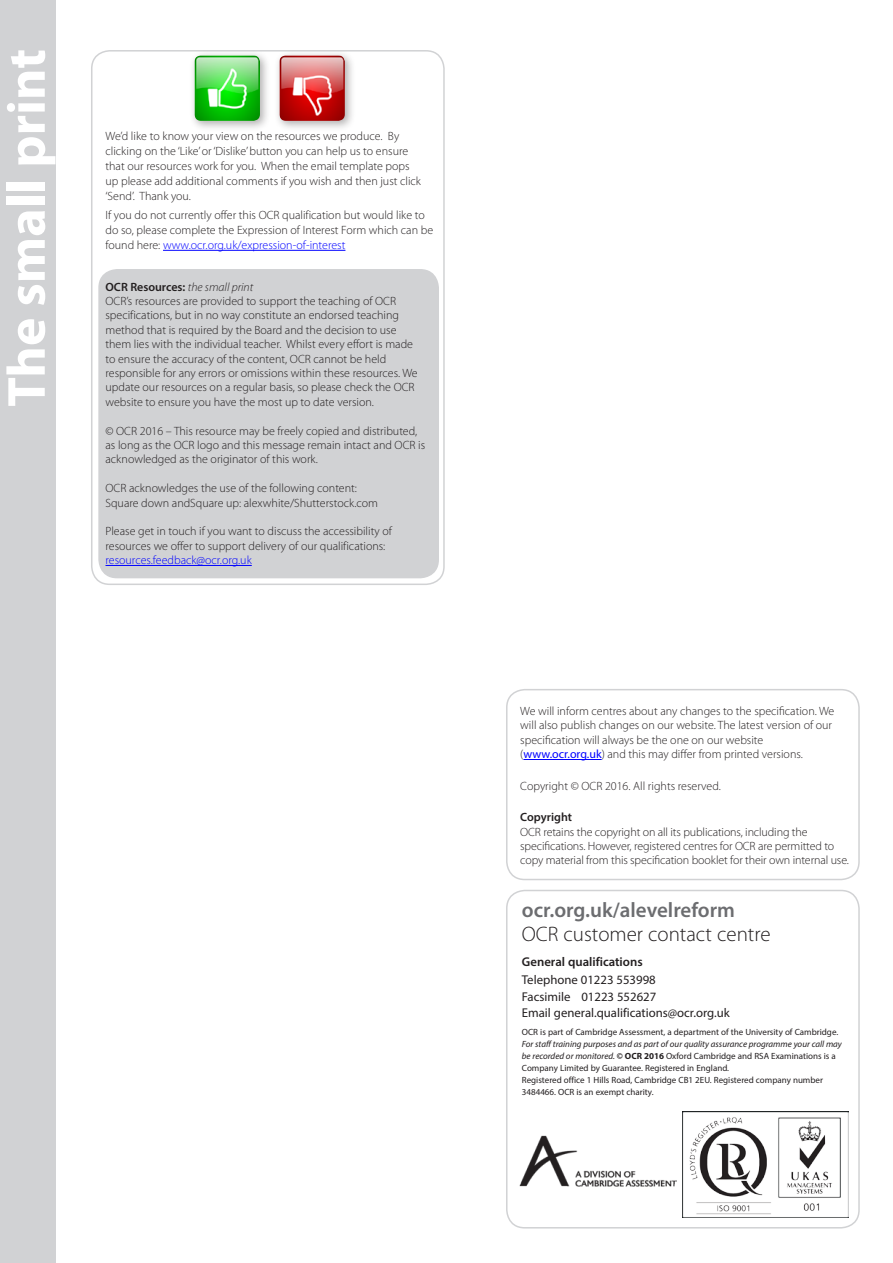
<style>
.page{position:relative;width:893px;height:1263px;background:#fff}
.page>*{position:absolute;margin:0;border:0;box-sizing:border-box;transform-origin:0 0}
.t1{font:700 54px "Myriad Pro";color:#fff}
.t2{font:300 21px "Myriad Pro";color:#231f20}
.t3{font:600 21px "Myriad Pro";color:#6c6d70}
.t4{font:12.75px "Myriad Pro";color:#231f20}
.t5{font:600 12.75px "Myriad Pro";color:#231f20}
.SmallPrint_Body{font:300 12px/14.4px "Myriad Pro";color:#231f20}
.body{font:300 12px/14.4px "Myriad Pro";letter-spacing:-.005em;color:#231f20}
.Body_10pt{font:300 12px/15px "Myriad Pro";color:#231f20}
.SmallPrint_BoxTitle{font:600 12px "Myriad Pro";color:#231f20}
.t6{font:9px/12px "Myriad Pro";color:#231f20}
.s1{color:#00f}
.s2{font-weight:300;font-style:italic}
.s3{font-weight:400;color:#00f}
.s4{font-weight:600}
.s5{font-style:italic}
.s6{font-weight:700}
</style>
<div class="page">
<div style="left:0;top:0;width:55px;height:1263px;background:#d1d2d4"></div>
<div style="left:99px;top:270px;width:339px;height:308px;background:#d1d2d4;border-radius:18px"></div>
<div style="left:98px;top:269px;width:341px;height:309px;border:2px solid #d1d2d4;border-radius:18px"></div>
<div style="left:91px;top:50px;width:354px;height:535px;border:2px solid #d1d2d4;border-radius:18px"></div>
<hr style="left:163px;top:250px;width:182px;height:1px;background:#00f">
<hr style="left:106px;top:565px;width:146px;height:1px;background:#00f">
<div style="left:189px;top:50px;width:82px;height:82px;background:#231f20;opacity:.35"></div>
<img style="left:194px;top:55px;width:66px;height:66px">
<div style="left:274px;top:50px;width:82px;height:82px;background:#231f20;opacity:.35"></div>
<img style="left:279px;top:55px;width:66px;height:66px">
<div style="left:506px;top:689px;width:354px;height:191px;border:2px solid #d1d2d4;border-radius:18px"></div>
<div style="left:506px;top:890px;width:354px;height:338px;border:2px solid #d1d2d4;border-radius:18px"></div>
<hr style="left:523px;top:759px;width:79px;height:1px;background:#00f">
<img style="left:520px;top:1136px;width:156px;height:50px">
<img style="left:683px;top:1112px;width:165px;height:105px">
<p class="t1" style="left:-9px;top:407px;width:359px;rotate:-90deg">The small print</p>
<p class="Body_10pt" style="left:106px;top:129px;width:317px">We’d like to know your view on the resources we produce. By clicking on the ‘Like’ or ‘Dislike’ button you can help us to ensure that our resources work for you. When the email template pops up please add additional comments if you wish and then just click ‘Send’. Thank you.</p>
<p class="Body_10pt" style="left:106px;top:208px;width:329px">If you do not currently offer this OCR qualification but would like to do so, please complete the Expression of Interest Form which can be found here: <span class="s1">www.ocr.org.uk/expression-of-interest</span></p>
<p class="SmallPrint_BoxTitle" style="left:106px;top:279px;width:149px">OCR Resources: <span class="s2">the small print</span></p>
<p class="SmallPrint_Body" style="left:106px;top:294px;width:314px">OCR’s resources are provided to support the teaching of OCR specifications, but in no way constitute an endorsed teaching method that is required by the Board and the decision to use them lies with the individual teacher. Whilst every effort is made to ensure the accuracy of the content, OCR cannot be held responsible for any errors or omissions within these resources. We update our resources on a regular basis, so please check the OCR website to ensure you have the most up to date version.</p>
<p class="SmallPrint_Body" style="left:106px;top:424px;width:321px">© OCR 2016 – This resource may be freely copied and distributed, as long as the OCR logo and this message remain intact and OCR is acknowledged as the originator of this work.</p>
<p class="SmallPrint_Body" style="left:106px;top:481px;width:253px">OCR acknowledges the use of the following content:</p>
<p class="SmallPrint_Body" style="left:106px;top:496px;width:274px">Square down andSquare up: alexwhite/Shutterstock.com</p>
<p class="SmallPrint_Body" style="left:106px;top:524px;width:288px">Please get in touch if you want to discuss the accessibility of resources we offer to support delivery of our qualifications: <span class="s1">resources.feedback@ocr.org.uk</span></p>
<h4 class="body" style="left:520px;top:704px;width:316px">We will inform centres about any changes to the specification. We will also publish changes on our website. The latest version of our specification will always be the one on our website (<span class="s3">www.ocr.org.uk</span>) and this may differ from printed versions.</h4>
<h4 class="body" style="left:520px;top:779px;width:202px">Copyright © OCR 2016. All rights reserved.</h4>
<h4 class="body" style="left:520px;top:810px;width:330px"><span class="s4">Copyright<br></span>OCR retains the copyright on all its publications, including the specifications. However, registered centres for OCR are permitted to copy material from this specification booklet for their own internal use.</h4>
<p class="t3" style="left:522px;top:896px;width:215px">ocr.org.uk/alevelreform</p>
<p class="t2" style="left:522px;top:922px;width:250px">OCR customer contact centre</p>
<p class="t5" style="left:522px;top:953px;width:122px">General qualifications</p>
<p class="t4" style="left:522px;top:972px;width:135px">Telephone 01223 553998</p>
<p class="t4" style="left:522px;top:989px;width:136px">Facsimile 01223 552627</p>
<p class="t4" style="left:522px;top:1005px;width:209px">Email general.qualifications@ocr.org.uk</p>
<p class="t6" style="left:522px;top:1026px;width:322px">OCR is part of Cambridge Assessment, a department of the University of Cambridge.<br><span class="s5">For staff training purposes and as part of our quality assurance programme your call may be recorded or monitored.</span> <span class="s6">© OCR 2016</span> Oxford Cambridge and RSA Examinations is a Company Limited by Guarantee. Registered in England.<br>Registered office 1 Hills Road, Cambridge CB1 2EU. Registered company number 3484466. OCR is an exempt charity.</p>
</div>
